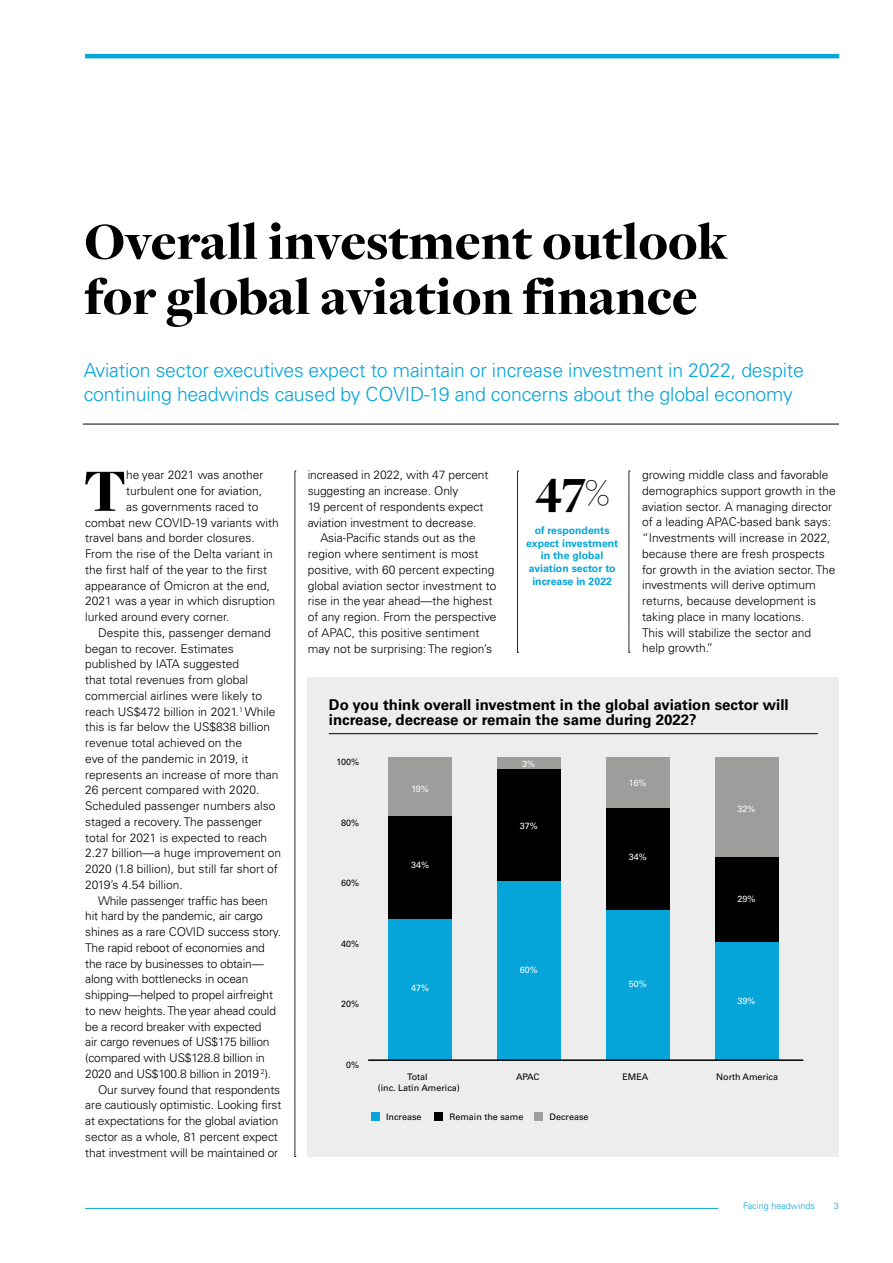
<style>
.page{position:relative;width:893px;height:1263px;background:#fff}
.page>*{position:absolute;margin:0;border:0;box-sizing:border-box;transform-origin:0 0}
.t1{font:900 62.4px "Freight Disp Pro";color:#000}
.t2{font:900 54px/55.2px "Freight Disp Pro";color:#000}
.t3{font:900 49.5px "Freight Disp Pro";color:#000}
.t4{font:300 19.5px/23.7px "Univers LT Pro 45";letter-spacing:-.01em;color:#06a5da}
.t5{font:700 15px/15.8px "Univers LT Pro 65";color:#000}
.t6{font:300 12px/15.8px "Univers LT Pro 45";color:#000}
.t7{font:700 10.5px/12.8px "Univers LT Pro 65";color:#06a5da;text-align:center}
.t8{font:9px "Univers LT Pro 55 Roman";color:#000}
.t9{font:9px "Univers LT Pro 55 Roman";color:#fdfdfd}
.t10{font:300 9px "Univers LT Pro 45";color:#06a5da}
.s1{font-size:39px}
</style>
<div class="page">
<hr style="left:85px;top:1208px;width:633px;height:1px;background:#06a5da">
<hr style="left:85px;top:54px;width:754px;height:4px;background:#06a5da">
<svg style="left:295px;top:471px;width:1px;height:686px"></svg>
<svg style="left:517px;top:471px;width:1px;height:182px"></svg>
<svg style="left:629px;top:471px;width:1px;height:182px"></svg>
<div style="left:308px;top:677px;width:531px;height:480px;background:#ededed"></div>
<hr style="left:329px;top:733px;width:489px;height:1px;background:#000">
<div style="left:371px;top:1112px;width:9px;height:9px;background:#05a5da"></div>
<div style="left:435px;top:1112px;width:8px;height:9px;background:#000"></div>
<div style="left:535px;top:1112px;width:8px;height:9px;background:#9d9d9c"></div>
<div style="left:388px;top:757px;width:64px;height:60px;background:#9d9d9c"></div>
<div style="left:497px;top:757px;width:64px;height:12px;background:#9d9d9c"></div>
<div style="left:606px;top:757px;width:64px;height:51px;background:#9d9d9c"></div>
<div style="left:715px;top:757px;width:63px;height:100px;background:#9d9d9c"></div>
<div style="left:388px;top:817px;width:64px;height:102px;background:#000"></div>
<div style="left:497px;top:769px;width:64px;height:112px;background:#000"></div>
<div style="left:606px;top:808px;width:64px;height:102px;background:#000"></div>
<div style="left:715px;top:857px;width:63px;height:86px;background:#000"></div>
<div style="left:388px;top:919px;width:64px;height:141px;background:#05a5da"></div>
<div style="left:497px;top:881px;width:64px;height:179px;background:#05a5da"></div>
<div style="left:606px;top:910px;width:64px;height:150px;background:#05a5da"></div>
<div style="left:715px;top:943px;width:63px;height:117px;background:#05a5da"></div>
<hr style="left:368px;top:1059px;width:435px;height:2px;background:#000">
<hr style="left:83px;top:424px;width:756px;height:1px;background:#000">
<h2 class="t2" style="left:84px;top:213px;width:645px">Overall investment outlook for global aviation finance</h2>
<h3 class="t4" style="left:84px;top:358px;width:722px">Aviation sector executives expect to maintain or increase investment in 2022, despite continuing headwinds caused by COVID-19 and concerns about the global economy</h3>
<h1 class="t1" style="left:84px;top:449px;width:44px">T</h1>
<p class="t6" style="left:126px;top:467px;width:139px">he year 2021 was another</p>
<p class="t6" style="left:126px;top:483px;width:137px">turbulent one for aviation,</p>
<p class="t6" style="left:126px;top:499px;width:134px">as governments raced to</p>
<p class="t6" style="left:85px;top:514px;width:195px">combat new COVID-19 variants with</p>
<p class="t6" style="left:85px;top:530px;width:171px">travel bans and border closures.</p>
<p class="t6" style="left:85px;top:546px;width:189px">From the rise of the Delta variant in</p>
<p class="t6" style="left:85px;top:562px;width:184px">the first half of the year to the first</p>
<p class="t6" style="left:85px;top:577px;width:186px">appearance of Omicron at the end,</p>
<p class="t6" style="left:85px;top:593px;width:191px">2021 was a year in which disruption</p>
<p class="t6" style="left:85px;top:609px;width:146px">lurked around every corner.</p>
<p class="t6" style="left:98px;top:625px;width:174px">Despite this, passenger demand</p>
<p class="t6" style="left:85px;top:640px;width:150px">began to recover. Estimates</p>
<p class="t6" style="left:85px;top:656px;width:156px">published by IATA suggested</p>
<p class="t6" style="left:85px;top:672px;width:164px">that total revenues from global</p>
<p class="t6" style="left:85px;top:688px;width:178px">commercial airlines were likely to</p>
<p class="t6" style="left:85px;top:703px;width:192px">reach US$472 billion in 2021.<sup>1</sup> While</p>
<p class="t6" style="left:85px;top:719px;width:186px">this is far below the US$838 billion</p>
<p class="t6" style="left:85px;top:735px;width:158px">revenue total achieved on the</p>
<p class="t6" style="left:85px;top:751px;width:165px">eve of the pandemic in 2019, it</p>
<p class="t6" style="left:85px;top:766px;width:195px">represents an increase of more than</p>
<p class="t6" style="left:85px;top:782px;width:176px">26 percent compared with 2020.</p>
<p class="t6" style="left:85px;top:798px;width:192px">Scheduled passenger numbers also</p>
<p class="t6" style="left:85px;top:814px;width:179px">staged a recovery. The passenger</p>
<p class="t6" style="left:85px;top:829px;width:184px">total for 2021 is expected to reach</p>
<p class="t6" style="left:85px;top:845px;width:198px">2.27 billion—a huge improvement on</p>
<p class="t6" style="left:85px;top:861px;width:194px">2020 (1.8 billion), but still far short of</p>
<p class="t6" style="left:85px;top:877px;width:99px">2019’s 4.54 billion.</p>
<p class="t6" style="left:98px;top:892px;width:171px">While passenger traffic has been</p>
<p class="t6" style="left:85px;top:908px;width:179px">hit hard by the pandemic, air cargo</p>
<p class="t6" style="left:85px;top:924px;width:197px">shines as a rare COVID success story.</p>
<p class="t6" style="left:85px;top:940px;width:181px">The rapid reboot of economies and</p>
<p class="t6" style="left:85px;top:955px;width:180px">the race by businesses to obtain—</p>
<p class="t6" style="left:85px;top:971px;width:165px">along with bottlenecks in ocean</p>
<p class="t6" style="left:85px;top:987px;width:189px">shipping—helped to propel airfreight</p>
<p class="t6" style="left:85px;top:1002px;width:192px">to new heights. The year ahead could</p>
<p class="t6" style="left:85px;top:1018px;width:178px">be a record breaker with expected</p>
<p class="t6" style="left:85px;top:1034px;width:186px">air cargo revenues of US$175 billion</p>
<p class="t6" style="left:85px;top:1050px;width:181px">(compared with US$128.8 billion in</p>
<p class="t6" style="left:85px;top:1065px;width:187px">2020 and US$100.8 billion in 2019 <sup>2</sup>).</p>
<p class="t6" style="left:98px;top:1081px;width:184px">Our survey found that respondents</p>
<p class="t6" style="left:85px;top:1097px;width:198px">are cautiously optimistic. Looking first</p>
<p class="t6" style="left:85px;top:1113px;width:195px">at expectations for the global aviation</p>
<p class="t6" style="left:85px;top:1129px;width:194px">sector as a whole, 81 percent expect</p>
<p class="t6" style="left:85px;top:1144px;width:195px">that investment will be maintained or</p>
<p class="t6" style="left:308px;top:467px;width:182px">increased in 2022, with 47 percent</p>
<p class="t6" style="left:308px;top:483px;width:152px">suggesting an increase. Only</p>
<p class="t6" style="left:308px;top:499px;width:177px">19 percent of respondents expect</p>
<p class="t6" style="left:308px;top:514px;width:170px">aviation investment to decrease.</p>
<p class="t6" style="left:320px;top:530px;width:157px">Asia-Pacific stands out as the</p>
<p class="t6" style="left:308px;top:546px;width:172px">region where sentiment is most</p>
<p class="t6" style="left:308px;top:562px;width:188px">positive, with 60 percent expecting</p>
<p class="t6" style="left:308px;top:577px;width:190px">global aviation sector investment to</p>
<p class="t6" style="left:308px;top:593px;width:186px">rise in the year ahead—the highest</p>
<p class="t6" style="left:308px;top:609px;width:190px">of any region. From the perspective</p>
<p class="t6" style="left:308px;top:625px;width:173px">of APAC, this positive sentiment</p>
<p class="t6" style="left:308px;top:640px;width:186px">may not be surprising: The region’s</p>
<h3 class="t3" style="left:535px;top:454px;width:75px">47<span class="s1">%</span></h3>
<p class="t7" style="left:526px;top:524px;width:94px">of respondents expect investment in the global aviation sector to increase in 2022</p>
<p class="t6" style="left:642px;top:467px;width:195px">growing middle class and favorable demographics support growth in the aviation sector. A managing director of a leading APAC-based bank says: “Investments will increase in 2022, because there are fresh prospects for growth in the aviation sector. The investments will derive optimum returns, because development is taking place in many locations.<br>This will stabilize the sector and help growth.”</p>
<p class="t5" style="left:329px;top:696px;width:461px">Do you think overall investment in the global aviation sector will increase, decrease or remain the same during 2022?</p>
<p class="t8" style="left:336px;top:756px;width:24px">100%</p>
<p class="t8" style="left:341px;top:817px;width:20px">80%</p>
<p class="t8" style="left:341px;top:878px;width:20px">60%</p>
<p class="t8" style="left:341px;top:938px;width:20px">40%</p>
<p class="t8" style="left:341px;top:999px;width:20px">20%</p>
<p class="t9" style="left:411px;top:784px;width:19px">19%</p>
<p class="t9" style="left:411px;top:859px;width:20px">34%</p>
<p class="t9" style="left:411px;top:982px;width:20px">47%</p>
<p class="t9" style="left:522px;top:758px;width:15px">3%</p>
<p class="t9" style="left:520px;top:820px;width:20px">37%</p>
<p class="t9" style="left:520px;top:964px;width:20px">60%</p>
<p class="t9" style="left:629px;top:778px;width:19px">16%</p>
<p class="t9" style="left:629px;top:851px;width:20px">34%</p>
<p class="t9" style="left:629px;top:979px;width:20px">50%</p>
<p class="t9" style="left:737px;top:803px;width:20px">32%</p>
<p class="t9" style="left:737px;top:893px;width:20px">29%</p>
<p class="t9" style="left:737px;top:995px;width:20px">39%</p>
<p class="t8" style="left:346px;top:1059px;width:15px">0%</p>
<p class="t8" style="left:407px;top:1071px;width:22px">Total</p>
<p class="t8" style="left:516px;top:1071px;width:25px">APAC</p>
<p class="t8" style="left:622px;top:1071px;width:27px">EMEA</p>
<p class="t8" style="left:716px;top:1071px;width:63px">North America</p>
<p class="t8" style="left:378px;top:1082px;width:84px">(inc. Latin America)</p>
<p class="t8" style="left:386px;top:1111px;width:37px">Increase</p>
<p class="t8" style="left:450px;top:1111px;width:75px">Remain the same</p>
<p class="t8" style="left:550px;top:1111px;width:41px">Decrease</p>
<p class="t10" style="left:743px;top:1200px;width:73px">Facing headwinds</p>
<p class="t10" style="left:834px;top:1200px;width:7px">3</p>
</div>
